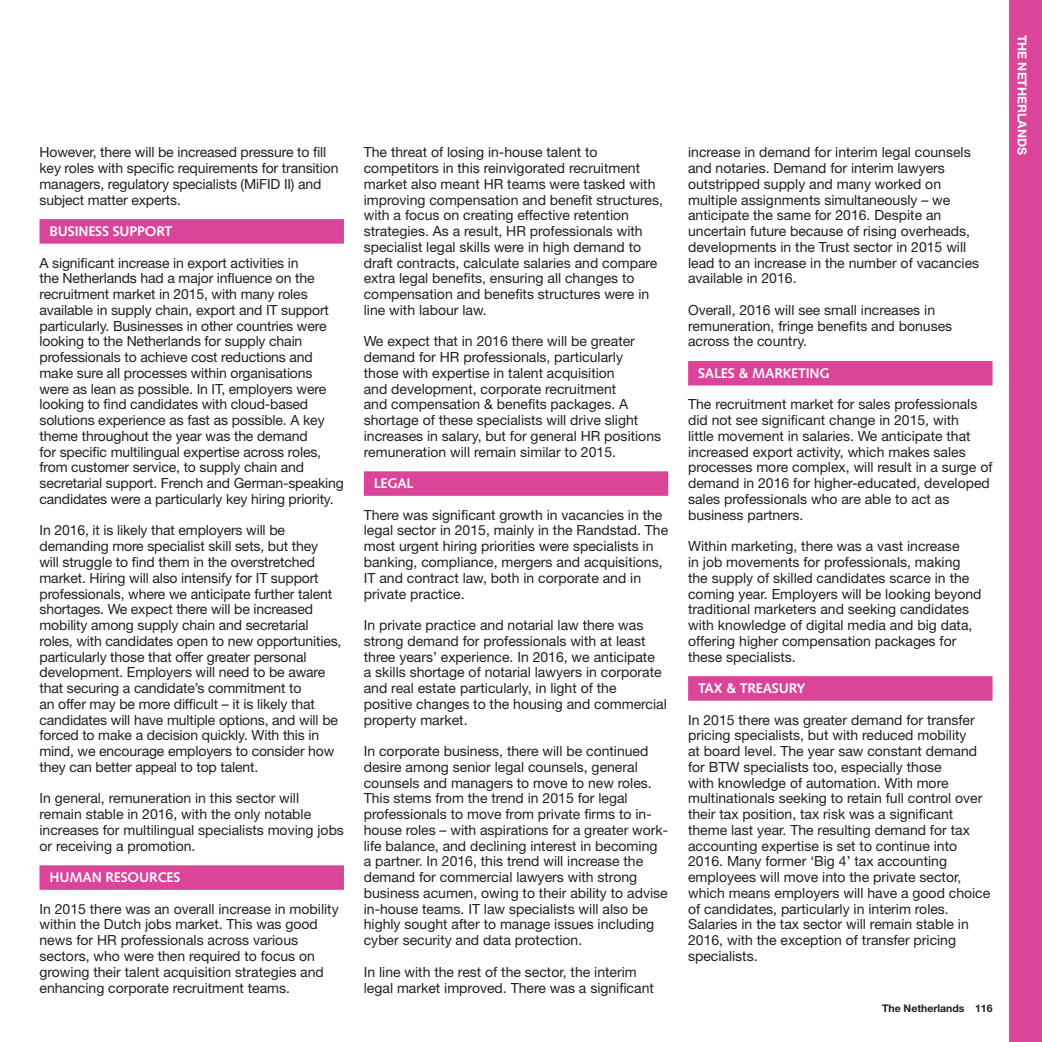
<style>
.page{position:relative;width:1042px;height:1042px;background:#fff}
.page>*{position:absolute;margin:0;border:0;box-sizing:border-box;transform-origin:0 0}
.TP0{font:14px/15.8px "Helvetica Neue LT Std";color:#231f20}
.SH3{font:700 14px "Syntax";letter-spacing:-.01em;color:#fff}
.t1{font:700 12.25px "Helvetica Neue";color:#fff}
.t2{font:700 10.5px "Helvetica Neue LT Std";color:#231f20}
</style>
<div class="page">
<div style="left:1009px;top:0;width:32px;height:1041px;background:#da4599"></div>
<div style="left:39px;top:219px;width:305px;height:25px;background:#da4599"></div>
<div style="left:39px;top:865px;width:305px;height:24px;background:#da4599"></div>
<div style="left:364px;top:471px;width:304px;height:25px;background:#da4599"></div>
<div style="left:688px;top:361px;width:304px;height:24px;background:#da4599"></div>
<div style="left:688px;top:676px;width:304px;height:24px;background:#da4599"></div>
<p class="TP0" style="left:39px;top:144px;width:300px">However, there will be increased pressure to fill key roles with specific requirements for transition managers, regulatory specialists (MiFID II) and subject matter experts.</p>
<p class="SH3" style="left:49px;top:223px;width:124px">BUSINESS SUPPORT</p>
<p class="TP0" style="left:39px;top:254px;width:306px">A significant increase in export activities in<br>the Netherlands had a major influence on the recruitment market in 2015, with many roles available in supply chain, export and IT support particularly. Businesses in other countries were looking to the Netherlands for supply chain professionals to achieve cost reductions and make sure all processes within organisations were as lean as possible. In IT, employers were looking to find candidates with cloud-based solutions experience as fast as possible. A key theme throughout the year was the demand<br>for specific multilingual expertise across roles, from customer service, to supply chain and secretarial support. French and German-speaking candidates were a particularly key hiring priority.</p>
<p class="TP0" style="left:39px;top:522px;width:303px">In 2016, it is likely that employers will be demanding more specialist skill sets, but they<br>will struggle to find them in the overstretched market. Hiring will also intensify for IT support professionals, where we anticipate further talent shortages. We expect there will be increased mobility among supply chain and secretarial roles, with candidates open to new opportunities, particularly those that offer greater personal development. Employers will need to be aware that securing a candidate’s commitment to<br>an offer may be more difficult – it is likely that candidates will have multiple options, and will be forced to make a decision quickly. With this in mind, we encourage employers to consider how they can better appeal to top talent.</p>
<p class="TP0" style="left:39px;top:790px;width:306px">In general, remuneration in this sector will remain stable in 2016, with the only notable increases for multilingual specialists moving jobs or receiving a promotion.</p>
<p class="SH3" style="left:49px;top:869px;width:133px">HUMAN RESOURCES</p>
<p class="TP0" style="left:39px;top:900px;width:300px">In 2015 there was an overall increase in mobility within the Dutch jobs market. This was good news for HR professionals across various sectors, who were then required to focus on growing their talent acquisition strategies and enhancing corporate recruitment teams.</p>
<p class="TP0" style="left:364px;top:144px;width:301px">The threat of losing in-house talent to competitors in this reinvigorated recruitment market also meant HR teams were tasked with improving compensation and benefit structures, with a focus on creating effective retention strategies. As a result, HR professionals with specialist legal skills were in high demand to draft contracts, calculate salaries and compare extra legal benefits, ensuring all changes to compensation and benefits structures were in line with labour law.</p>
<p class="TP0" style="left:364px;top:333px;width:299px">We expect that in 2016 there will be greater demand for HR professionals, particularly those with expertise in talent acquisition<br>and development, corporate recruitment<br>and compensation &amp; benefits packages. A shortage of these specialists will drive slight increases in salary, but for general HR positions remuneration will remain similar to 2015.</p>
<p class="SH3" style="left:373px;top:475px;width:41px">LEGAL</p>
<p class="TP0" style="left:364px;top:506px;width:306px">There was significant growth in vacancies in the legal sector in 2015, mainly in the Randstad. The most urgent hiring priorities were specialists in banking, compliance, mergers and acquisitions, IT and contract law, both in corporate and in private practice.</p>
<p class="TP0" style="left:364px;top:617px;width:304px">In private practice and notarial law there was strong demand for professionals with at least three years’ experience. In 2016, we anticipate<br>a skills shortage of notarial lawyers in corporate and real estate particularly, in light of the positive changes to the housing and commercial property market.</p>
<p class="TP0" style="left:364px;top:743px;width:306px">In corporate business, there will be continued desire among senior legal counsels, general counsels and managers to move to new roles.<br>This stems from the trend in 2015 for legal professionals to move from private firms to in&shy;house roles – with aspirations for a greater work&shy;life balance, and declining interest in becoming a partner. In 2016, this trend will increase the demand for commercial lawyers with strong business acumen, owing to their ability to advise in-house teams. IT law specialists will also be highly sought after to manage issues including cyber security and data protection.</p>
<p class="TP0" style="left:364px;top:963px;width:291px">In line with the rest of the sector, the interim legal market improved. There was a significant</p>
<p class="TP0" style="left:688px;top:144px;width:292px">increase in demand for interim legal counsels and notaries. Demand for interim lawyers outstripped supply and many worked on multiple assignments simultaneously – we anticipate the same for 2016. Despite an uncertain future because of rising overheads, developments in the Trust sector in 2015 will lead to an increase in the number of vacancies available in 2016.</p>
<p class="TP0" style="left:688px;top:302px;width:265px">Overall, 2016 will see small increases in remuneration, fringe benefits and bonuses across the country.</p>
<p class="SH3" style="left:698px;top:365px;width:133px">SALES &amp; MARKETING</p>
<p class="TP0" style="left:688px;top:396px;width:306px">The recruitment market for sales professionals did not see significant change in 2015, with<br>little movement in salaries. We anticipate that increased export activity, which makes sales processes more complex, will result in a surge of demand in 2016 for higher-educated, developed sales professionals who are able to act as business partners.</p>
<p class="TP0" style="left:688px;top:538px;width:295px">Within marketing, there was a vast increase<br>in job movements for professionals, making the supply of skilled candidates scarce in the coming year. Employers will be looking beyond traditional marketers and seeking candidates with knowledge of digital media and big data, offering higher compensation packages for these specialists.</p>
<p class="SH3" style="left:698px;top:680px;width:109px">TAX &amp; TREASURY</p>
<p class="TP0" style="left:688px;top:711px;width:304px">In 2015 there was greater demand for transfer pricing specialists, but with reduced mobility<br>at board level. The year saw constant demand for BTW specialists too, especially those<br>with knowledge of automation. With more multinationals seeking to retain full control over their tax position, tax risk was a significant theme last year. The resulting demand for tax accounting expertise is set to continue into 2016. Many former ‘Big 4’ tax accounting employees will move into the private sector, which means employers will have a good choice of candidates, particularly in interim roles.<br>Salaries in the tax sector will remain stable in 2016, with the exception of transfer pricing specialists.</p>
<p class="t2" style="left:881px;top:1001px;width:112px">The Netherlands 116</p>
<p class="t1" style="left:1029px;top:35px;width:122px;rotate:90deg">The Netherlands</p>
</div>
